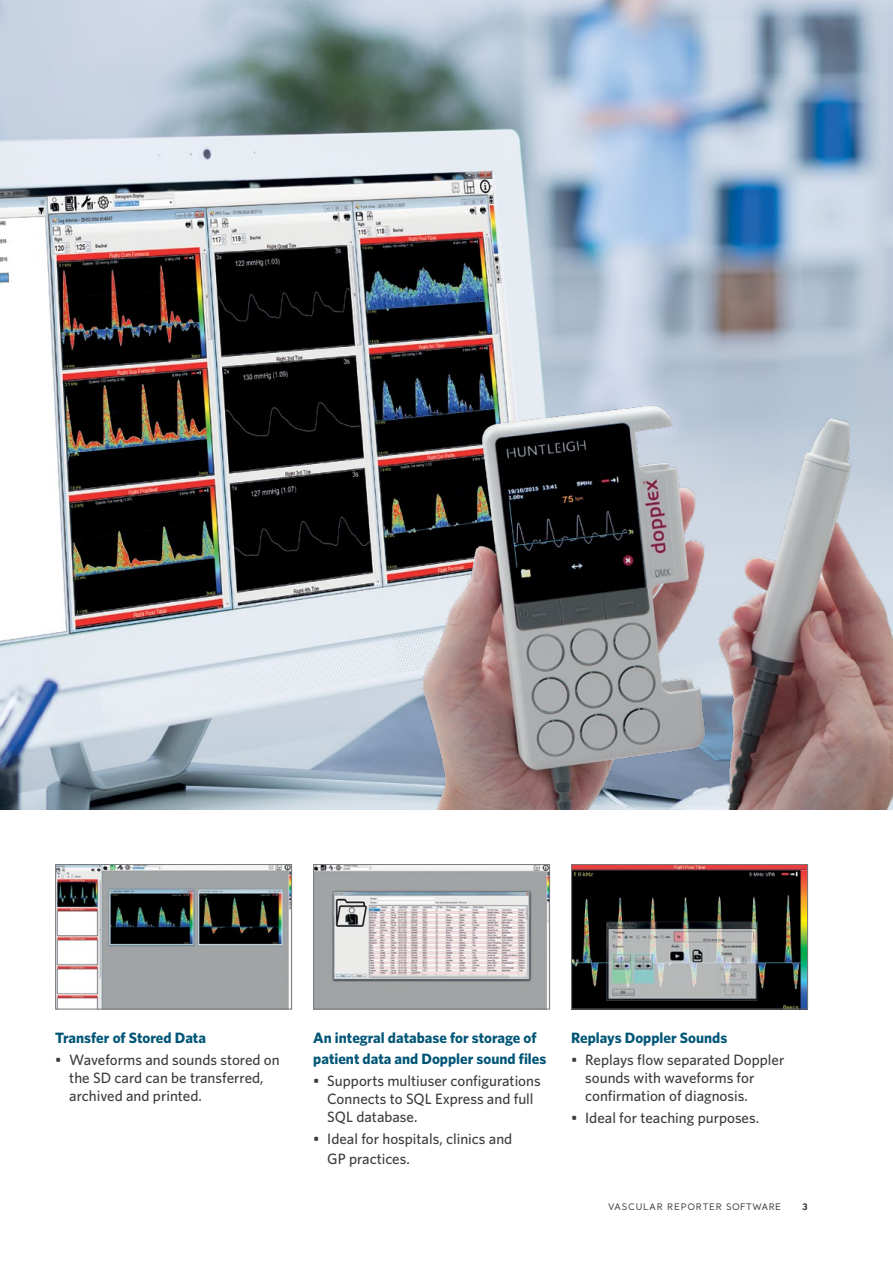
<style>
.page{position:relative;width:893px;height:1263px;background:#fff}
.page>*{position:absolute;margin:0;border:0;box-sizing:border-box;transform-origin:0 0}
.t1{font:500 15px/18px "Whitney";color:#3b3d3e}
.t2{font:700 15px/21px "Whitney";color:#005576}
.t3{font:9px "Santral";letter-spacing:.08em;color:#3b3d3e}
.t4{font:700 9px "Santral";color:#3b3d3e}
</style>
<div class="page">
<img style="left:57px;top:866px;width:233px;height:141px">
<div style="left:55px;top:864px;width:237px;height:145px;border:1px solid #77787b"></div>
<img style="left:315px;top:866px;width:233px;height:141px">
<div style="left:313px;top:864px;width:237px;height:145px;border:1px solid #77787b"></div>
<img style="left:573px;top:866px;width:233px;height:141px">
<div style="left:571px;top:864px;width:237px;height:145px;border:1px solid #77787b"></div>
<img style="left:0;top:0;width:893px;height:809px">
<img style="left:342px;top:390px;width:551px;height:419px">
<p class="t2" style="left:55px;top:1027px;width:152px">Transfer of Stored Data</p>
<p class="t1" style="left:69px;top:1051px;width:212px;text-indent:-14px">• Waveforms and sounds stored on the SD card can be transferred, archived and printed.</p>
<p class="t2" style="left:313px;top:1027px;width:235px">An integral database for storage of patient data and Doppler sound files</p>
<p class="t1" style="left:327px;top:1072px;width:215px;text-indent:-14px">• Supports multiuser configurations<br>Connects to SQL Express and full<br>SQL database.</p>
<p class="t1" style="left:327px;top:1129px;width:187px;line-height:19.5px;text-indent:-14px">• Ideal for hospitals, clinics and<br>GP practices.</p>
<p class="t2" style="left:571px;top:1027px;width:158px">Replays Doppler Sounds</p>
<p class="t1" style="left:585px;top:1050px;width:201px;text-indent:-14px">• Replays flow separated Doppler sounds with waveforms for confirmation of diagnosis.</p>
<p class="t1" style="left:571px;top:1109px;width:189px">• Ideal for teaching purposes.</p>
<p class="t3" style="left:608px;top:1201px;width:175px">VASCULAR REPORTER SOFTWARE</p>
<p class="t4" style="left:802px;top:1200px;width:7px">3</p>
</div>
